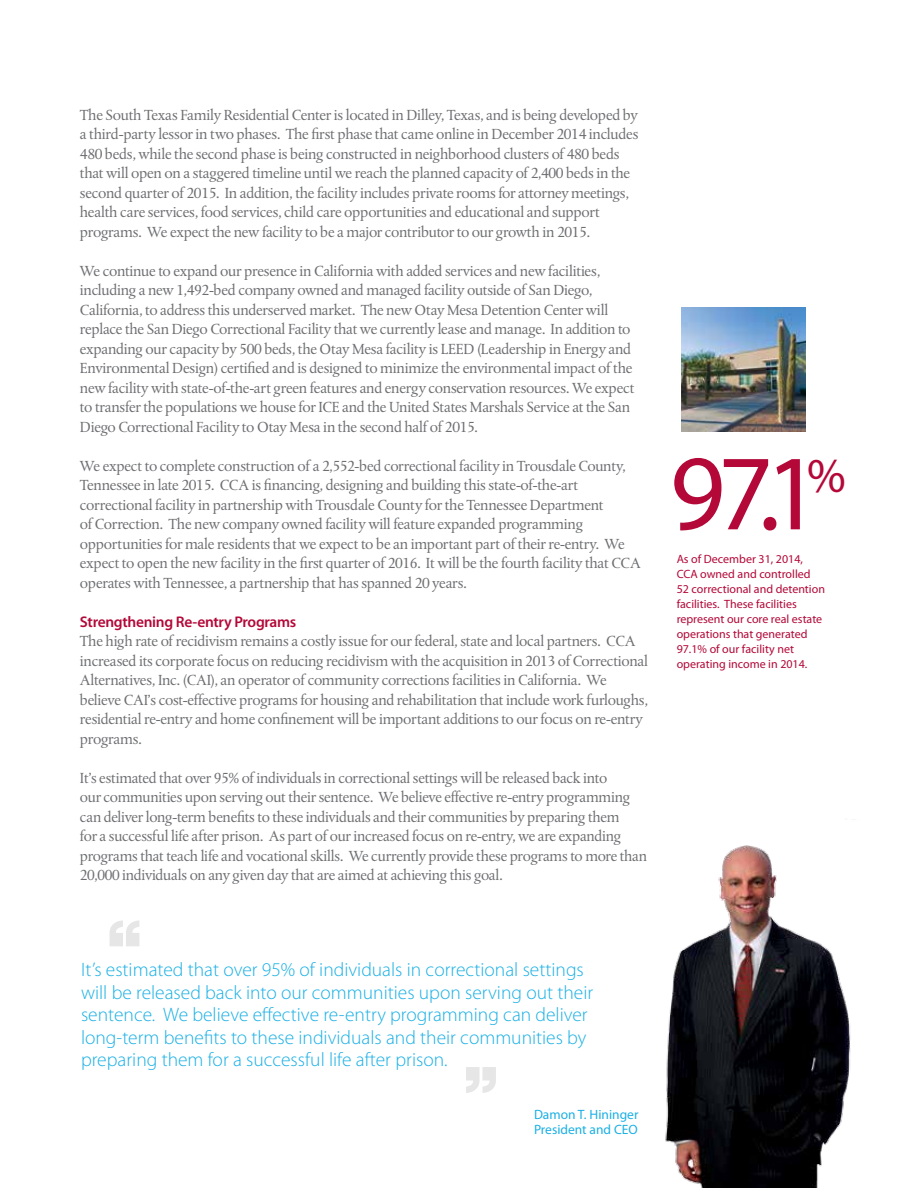
<style>
.page{position:relative;width:918px;height:1188px;background:#fff}
.page>*{position:absolute;margin:0;border:0;box-sizing:border-box;transform-origin:0 0}
.t1{font:108px "Myriad Pro";color:#b30838}
.t2{font:48.9px "Myriad Pro";color:#b30838}
.t3{font:300 19.5px/22.5px "Myriad Pro";color:#1ab0e4}
.t4{font:15.45px/19.5px "Albertina MT Std";letter-spacing:-.02em;color:#6d6e71}
.t5{font:600 15.45px "Myriad Pro";letter-spacing:-.02em;color:#b30838}
.t6{font:13.5px/15px "Myriad Pro";color:#1ab0e4}
.t7{font:12px/15px "Myriad Pro";color:#b30838}
</style>
<div class="page">
<img style="left:665px;top:845px;width:186px;height:343px">
<svg style="left:110px;top:920px;width:29px;height:26px"></svg>
<svg style="left:466px;top:1067px;width:30px;height:26px"></svg>
<img style="left:681px;top:307px;width:125px;height:125px">
<p class="t4" style="left:80px;top:105px;width:560px">The South Texas Family Residential Center is located in Dilley, Texas, and is being developed by a third-party lessor in two phases. The first phase that came online in December 2014 includes 480 beds, while the second phase is being constructed in neighborhood clusters of 480 beds that will open on a staggered timeline until we reach the planned capacity of 2,400 beds in the second quarter of 2015. In addition, the facility includes private rooms for attorney meetings, health care services, food services, child care opportunities and educational and support programs. We expect the new facility to be a major contributor to our growth in 2015.</p>
<p class="t4" style="left:80px;top:261px;width:556px">We continue to expand our presence in California with added services and new facilities, including a new 1,492-bed company owned and managed facility outside of San Diego, California, to address this underserved market. The new Otay Mesa Detention Center will replace the San Diego Correctional Facility that we currently lease and manage. In addition to expanding our capacity by 500 beds, the Otay Mesa facility is LEED (Leadership in Energy and Environmental Design) certified and is designed to minimize the environmental impact of the new facility with state-of-the-art green features and energy conservation resources. We expect to transfer the populations we house for ICE and the United States Marshals Service at the San Diego Correctional Facility to Otay Mesa in the second half of 2015.</p>
<p class="t4" style="left:80px;top:456px;width:563px">We expect to complete construction of a 2,552-bed correctional facility in Trousdale County, Tennessee in late 2015. CCA is financing, designing and building this state-of-the-art correctional facility in partnership with Trousdale County for the Tennessee Department<br>of Correction. The new company owned facility will feature expanded programming opportunities for male residents that we expect to be an important part of their re-entry. We expect to open the new facility in the first quarter of 2016. It will be the fourth facility that CCA operates with Tennessee, a partnership that has spanned 20 years.</p>
<p class="t5" style="left:80px;top:612px;width:218px">Strengthening Re-entry Programs</p>
<p class="t4" style="left:80px;top:632px;width:570px">The high rate of recidivism remains a costly issue for our federal, state and local partners. CCA increased its corporate focus on reducing recidivism with the acquisition in 2013 of Correctional Alternatives, Inc. (CAI), an operator of community corrections facilities in California. We believe CAI’s cost-effective programs for housing and rehabilitation that include work furloughs, residential re-entry and home confinement will be important additions to our focus on re-entry programs.</p>
<p class="t4" style="left:80px;top:768px;width:569px">It’s estimated that over 95% of individuals in correctional settings will be released back into<br>our communities upon serving out their sentence. We believe effective re-entry programming can deliver long-term benefits to these individuals and their communities by preparing them<br>for a successful life after prison. As part of our increased focus on re-entry, we are expanding programs that teach life and vocational skills. We currently provide these programs to more than 20,000 individuals on any given day that are aimed at achieving this goal.</p>
<h1 class="t1" style="left:670px;top:427px;width:152px">97.1</h1>
<p class="t7" style="left:677px;top:551px;width:150px">As of December 31, 2014,<br>CCA owned and controlled<br>52 correctional and detention facilities. These facilities represent our core real estate operations that generated<br>97.1% of our facility net operating income in 2014.</p>
<h2 class="t2" style="left:807px;top:445px;width:40px">%</h2>
<p class="t3" style="left:81px;top:959px;width:514px">It’s estimated that over 95% of individuals in correctional settings will be released back into our communities upon serving out their sentence. We believe effective re-entry programming can deliver long-term benefits to these individuals and their communities by preparing them for a successful life after prison.</p>
<p class="t6" style="left:534px;top:1106px;width:106px">Damon T. Hininger<br>President and CEO</p>
</div>
